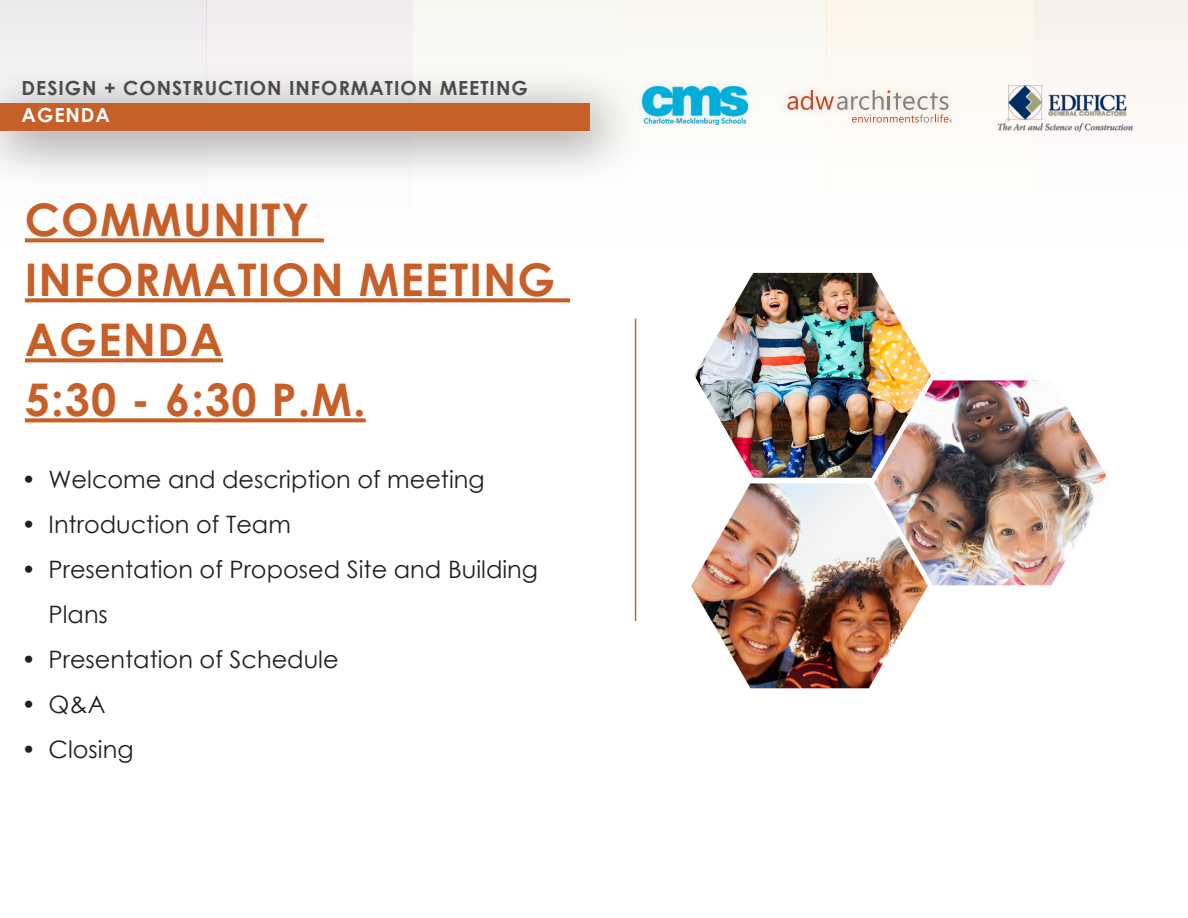
<style>
.page{position:relative;width:1188px;height:918px;background:#fff}
.page>*{position:absolute;margin:0;border:0;box-sizing:border-box;transform-origin:0 0}
.t1{font:700 45px/60px "Century Gothic";letter-spacing:.025em;color:#c75f28}
.t2{font:24px/45px "Century Gothic";color:#231f20}
.t3{font:700 19.5px "Century Gothic";letter-spacing:.05em;color:#4b4c4d}
.t4{font:700 19.5px "Century Gothic";letter-spacing:.05em;color:#fff}
</style>
<div class="page">
<div style="left:1033px;top:0;width:155px;height:802px;background:linear-gradient(to bottom,#fcf8f5,#fff)"></div>
<svg style="left:827px;top:0;width:206px;height:689px"></svg>
<div style="left:620px;top:0;width:207px;height:802px;background:linear-gradient(to right,#fefdfc,#fcfcfa)"></div>
<svg style="left:207px;top:0;width:206px;height:423px"></svg>
<svg style="left:0;top:0;width:207px;height:423px"></svg>
<div style="left:0;top:67px;width:644px;height:119px;background:#231f20;opacity:.55"></div>
<div style="left:0;top:103px;width:590px;height:28px;background:#c75f28"></div>
<div style="left:635px;top:78px;width:121px;height:55px;background:#00aeef;opacity:.2"></div>
<img style="left:643px;top:87px;width:104px;height:37px">
<div style="left:779px;top:82px;width:181px;height:49px;background:#fdfaf4"></div>
<svg style="left:788px;top:90px;width:164px;height:33px"></svg>
<div style="left:997px;top:83px;width:137px;height:50px;background:#fdf9f4"></div>
<img style="left:999px;top:85px;width:133px;height:46px">
<svg style="left:25px;top:238px;width:299px;height:4px"></svg>
<svg style="left:25px;top:298px;width:545px;height:4px;background:#cb6d3b"></svg>
<svg style="left:25px;top:358px;width:198px;height:4px"></svg>
<svg style="left:25px;top:418px;width:341px;height:4px"></svg>
<img style="left:694px;top:273px;width:237px;height:205px">
<img style="left:691px;top:483px;width:237px;height:205px">
<img style="left:874px;top:380px;width:237px;height:205px">
<hr style="left:635px;top:319px;width:1px;height:302px;background:#c75f28">
<p class="t3" style="left:22px;top:73px;width:508px">DESIGN + CONSTRUCTION INFORMATION MEETING</p>
<p class="t4" style="left:22px;top:100px;width:90px">AGENDA</p>
<p class="t1" style="left:25px;top:188px;width:532px">COMMUNITY<br>INFORMATION MEETING<br>AGENDA<br>5:30 - 6:30 P.M.</p>
<p class="t2" style="left:22px;top:456px;width:465px">• Welcome and description of meeting</p>
<p class="t2" style="left:22px;top:501px;width:271px">• Introduction of Team</p>
<p class="t2" style="left:49px;top:546px;width:491px;text-indent:-27px">• Presentation of Proposed Site and Building<br>Plans</p>
<p class="t2" style="left:22px;top:636px;width:319px">• Presentation of Schedule</p>
<p class="t2" style="left:22px;top:681px;width:85px">• Q&amp;A</p>
<p class="t2" style="left:22px;top:726px;width:113px">• Closing</p>
</div>
